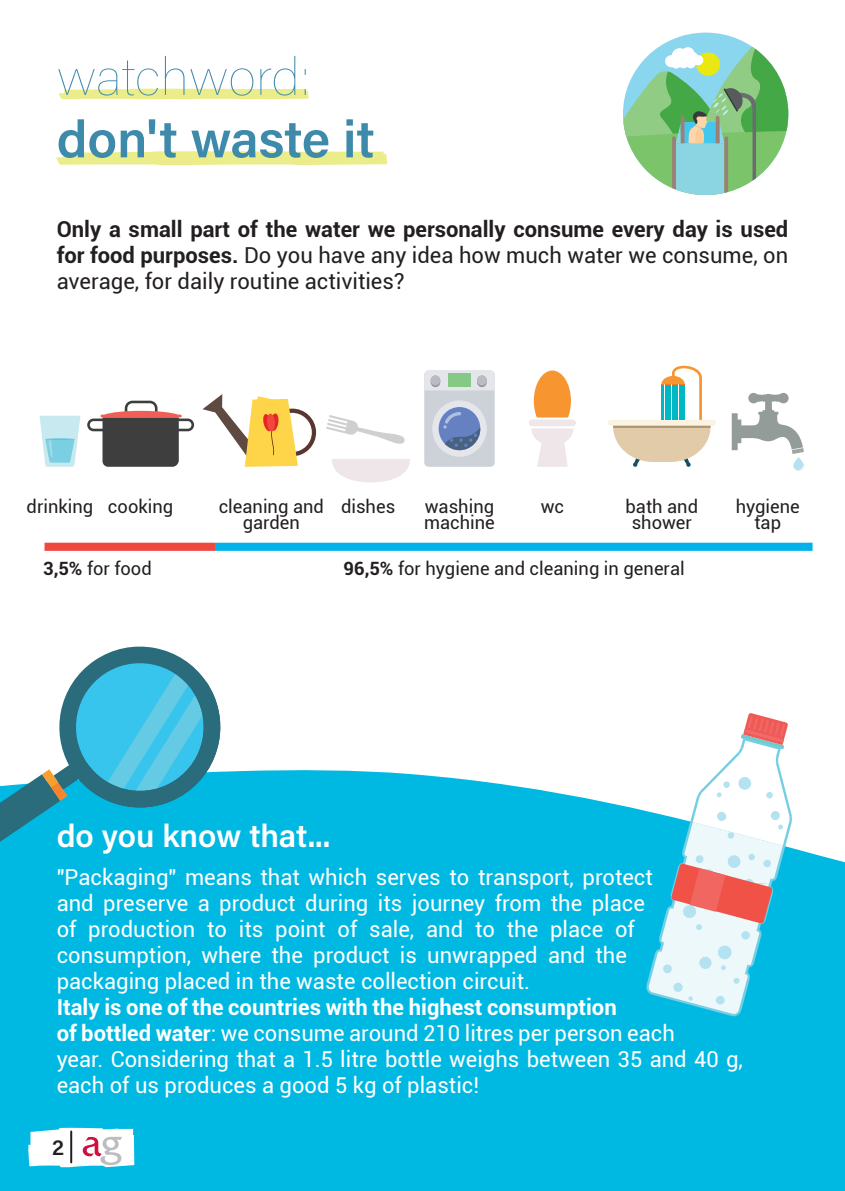
<style>
.page{position:relative;width:845px;height:1191px;background:#fff}
.page>*{position:absolute;margin:0;border:0;box-sizing:border-box;transform-origin:0 0}
.t1{font:600 52px "Acumin Pro";letter-spacing:-.005em;color:#3e8aab}
.t2{font:100 52px "Acumin Pro";letter-spacing:-.005em;color:#3e8aab}
.t3{font:600 32px "Acumin Pro";letter-spacing:-.005em;color:#fff}
.t4{font:22px/26px "Roboto";color:#fff}
.t5{font:22px/26px "Roboto";color:#231f20;text-align:justify}
.t6{font:600 21px "Acumin Pro";color:#231f20}
.t7{font:18.4px/16.2px "Roboto";color:#231f20;text-align:center}
.s1{font-weight:700}
</style>
<div class="page">
<svg style="left:223px;top:770px;width:400px;height:36px;fill:#00b9e3"></svg>
<div style="left:0;top:806px;width:845px;height:385px;background:#00b9e3"></div>
<svg style="left:646px;top:713px;width:146px;height:303px"></svg>
<div style="left:216px;top:543px;width:596px;height:8px;background:#00b2e8"></div>
<div style="left:45px;top:543px;width:171px;height:8px;background:#ef483e"></div>
<div style="left:608px;top:420px;width:108px;height:6px;background:#faf3e2;border-radius:3px"></div>
<svg style="left:613px;top:365px;width:97px;height:102px"></svg>
<hr style="left:661px;top:386px;width:2px;height:34px;background:#00b7c4">
<hr style="left:665px;top:386px;width:2px;height:34px;background:#00b7c4">
<hr style="left:668px;top:386px;width:2px;height:34px;background:#00b7c4">
<hr style="left:672px;top:386px;width:2px;height:34px;background:#00b7c4">
<hr style="left:675px;top:386px;width:2px;height:34px;background:#00b7c4">
<hr style="left:679px;top:386px;width:2px;height:34px;background:#00b7c4">
<hr style="left:682px;top:386px;width:3px;height:34px;background:#00b7c4">
<svg style="left:202px;top:394px;width:114px;height:73px"></svg>
<div style="left:267px;top:413px;width:8px;height:18px;background:#ef483e;border-radius:50%"></div>
<svg style="left:87px;top:401px;width:107px;height:66px"></svg>
<svg style="left:732px;top:393px;width:72px;height:61px"></svg>
<svg style="left:793px;top:457px;width:11px;height:13px"></svg>
<svg style="left:799px;top:465px;width:4px;height:5px"></svg>
<svg style="left:326px;top:415px;width:79px;height:29px"></svg>
<svg style="left:332px;top:459px;width:78px;height:23px"></svg>
<div style="left:424px;top:370px;width:71px;height:97px;background:#ccd2d7;border-radius:4px"></div>
<div style="left:432px;top:400px;width:55px;height:57px;background:#e4e6eb;border-radius:50%"></div>
<div style="left:439px;top:407px;width:41px;height:43px;background:#6681c1;border-radius:50%"></div>
<svg style="left:443px;top:412px;width:37px;height:38px"></svg>
<svg style="left:424px;top:370px;width:71px;height:20px"></svg>
<div style="left:477px;top:375px;width:10px;height:10px;background:#b7bdc0;border-radius:50%"></div>
<svg style="left:40px;top:416px;width:40px;height:51px;background:#b9e4ee"></svg>
<svg style="left:531px;top:428px;width:42px;height:39px"></svg>
<div style="left:529px;top:419px;width:47px;height:7px;background:#eee6e8;border-radius:3px"></div>
<svg style="left:534px;top:370px;width:37px;height:47px;background:#f8a753"></svg>
<svg style="left:0;top:646px;width:223px;height:207px"></svg>
<div style="left:623px;top:33px;width:165px;height:162px;background:#8ad6ee;border-radius:50%"></div>
<svg style="left:623px;top:47px;width:165px;height:148px"></svg>
<svg style="left:59px;top:89px;width:250px;height:10px;background:#ebed8e"></svg>
<svg style="left:57px;top:151px;width:330px;height:14px;background:#ecee94"></svg>
<svg style="left:28px;top:1127px;width:106px;height:40px"></svg>
<hr style="left:70px;top:1131px;width:2px;height:31px;background:#231f20">
<h1 class="t2" style="left:57px;top:41px;width:255px">watchword:</h1>
<h1 class="t1" style="left:57px;top:103px;width:319px">don't waste it</h1>
<p class="t5" style="left:57px;top:215px;width:733px"><span class="s1">Only a small part of the water we personally consume every day is used for food purposes.</span> Do you have any idea how much water we consume, on average, for daily routine activities?</p>
<p class="t7" style="left:27px;top:497px;width:148px">drinking cooking</p>
<p class="t7" style="left:341px;top:497px;width:56px">dishes</p>
<p class="t7" style="left:424px;top:497px;width:72px;text-align:left">washing machine</p>
<p class="t7" style="left:541px;top:497px;width:25px">wc</p>
<p class="t7" style="left:625px;top:497px;width:74px">bath and shower</p>
<p class="t7" style="left:735px;top:497px;width:66px">hygiene tap</p>
<p class="t7" style="left:219px;top:497px;width:107px">cleaning and garden</p>
<p class="t7" style="left:43px;top:559px;width:110px"><span class="s1">3,5%</span> for food</p>
<p class="t7" style="left:344px;top:559px;width:343px"><span class="s1">96,5%</span> for hygiene and cleaning in general</p>
<h2 class="t3" style="left:57px;top:813px;width:275px">do you know that...</h2>
<p class="t4" style="left:57px;top:863px;width:597px">"Packaging" means that which serves to transport, protect and preserve a product during its journey from the place of production to its point of sale, and to the place of consumption, where the product is unwrapped and the packaging placed in the waste collection circuit.</p>
<p class="t4" style="left:57px;top:993px;width:687px"><span class="s1">Italy is one of the countries with the highest consumption<br>of bottled water</span>: we consume around 210 litres per person each<br>year. Considering that a 1.5 litre bottle weighs between 35 and 40 g, each of us produces a good 5 kg of plastic!</p>
<p class="t6" style="left:52px;top:1133px;width:13px">2</p>
</div>
